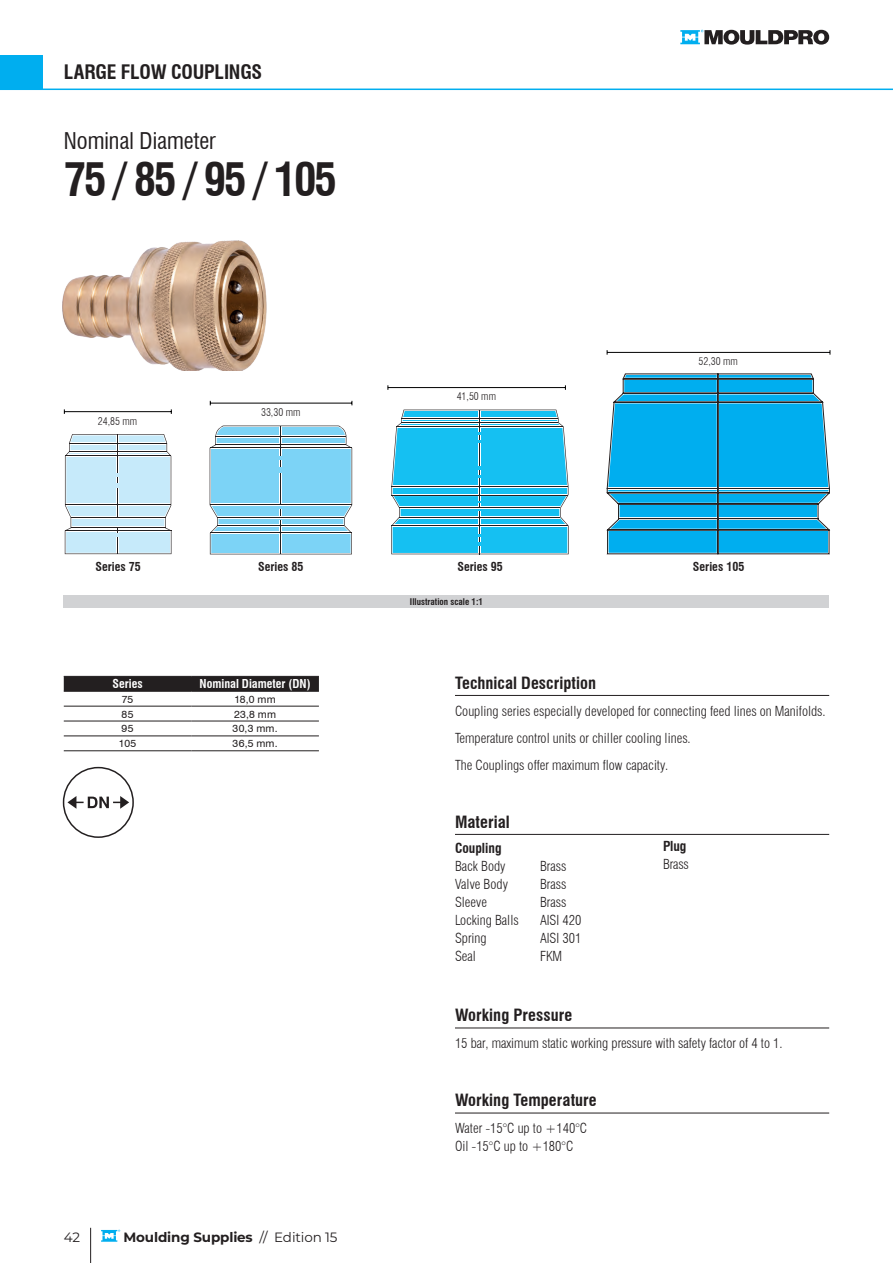
<style>
.page{position:relative;width:893px;height:1263px;background:#fff}
.page>*{position:absolute;margin:0;border:0;box-sizing:border-box;transform-origin:0 0}
.t1{font:700 condensed 45px "Swiss 721 BT";letter-spacing:-.05em;color:#231f20}
.t2{font:condensed 22.5px "Swiss 721 BT";color:#231f20}
.t3{font:700 condensed 19.5px "Swiss 721 BT";letter-spacing:-.01em;color:#231f20}
.t4{font:700 condensed 16.5px "Swiss 721 BT";letter-spacing:.005em;color:#231f20}
.t5{font:300 condensed 13.5px/27px "Swiss 721 BT";color:#231f20}
.t6{font:700 13.5px "Montserrat";letter-spacing:-.01em;color:#231f20}
.t7{font:700 condensed 13.5px "Swiss 721 BT";color:#231f20}
.t8{font:13.5px "Montserrat";color:#231f20}
.t9{font:700 condensed 12px "Swiss 721 BT";color:#231f20}
.t10{font:700 condensed 12px "Swiss 721 BT";color:#fff}
.t11{font:10.5px "Swiss 721 BT";letter-spacing:.02em;color:#231f20}
.t12{font:300 condensed 10.5px "Swiss 721 BT";color:#231f20}
.t13{font:700 condensed 9px "Swiss 721 BT";color:#231f20}
.s1{font-weight:400}
</style>
<div class="page">
<hr style="left:90px;top:1228px;width:1px;height:35px;background:#231f20">
<svg style="left:101px;top:1230px;width:19px;height:12px"></svg>
<svg style="left:680px;top:30px;width:149px;height:15px"></svg>
<div style="left:0;top:55px;width:43px;height:34px;background:#00aeef"></div>
<hr style="left:0;top:89px;width:893px;height:1px;background:#00aeef">
<hr style="left:455px;top:695px;width:374px;height:1px;background:#231f20">
<hr style="left:455px;top:1027px;width:374px;height:1px;background:#231f20">
<hr style="left:455px;top:1113px;width:374px;height:1px;background:#231f20">
<div style="left:64px;top:595px;width:765px;height:13px;background:#d1d2d4"></div>
<div style="left:64px;top:677px;width:255px;height:14px;background:#231f20"></div>
<hr style="left:64px;top:691px;width:127px;height:1px;background:#231f20">
<hr style="left:191px;top:691px;width:128px;height:1px;background:#231f20">
<hr style="left:64px;top:706px;width:127px;height:1px;background:#231f20">
<hr style="left:191px;top:706px;width:128px;height:1px;background:#231f20">
<hr style="left:64px;top:750px;width:127px;height:1px;background:#231f20">
<hr style="left:191px;top:750px;width:128px;height:1px;background:#231f20">
<hr style="left:64px;top:676px;width:127px;height:1px;background:#231f20">
<hr style="left:191px;top:676px;width:128px;height:1px;background:#231f20">
<hr style="left:64px;top:721px;width:127px;height:1px;background:#231f20">
<hr style="left:191px;top:721px;width:128px;height:1px;background:#231f20">
<hr style="left:64px;top:736px;width:127px;height:1px;background:#231f20">
<hr style="left:191px;top:736px;width:128px;height:1px;background:#231f20">
<div style="left:63px;top:767px;width:71px;height:71px;border:2px solid #231f20;border-radius:50%"></div>
<svg style="left:67px;top:796px;width:62px;height:13px"></svg>
<hr style="left:64px;top:411px;width:107px;height:1px;background:#000001">
<hr style="left:210px;top:403px;width:142px;height:1px;background:#000001">
<hr style="left:388px;top:387px;width:177px;height:1px;background:#000001">
<hr style="left:607px;top:352px;width:223px;height:1px;background:#000001">
<svg style="left:64px;top:434px;width:108px;height:121px"></svg>
<svg style="left:209px;top:425px;width:144px;height:130px"></svg>
<hr style="left:216px;top:436px;width:130px;height:1px;background:#231f20">
<hr style="left:216px;top:444px;width:130px;height:1px;background:#231f20">
<hr style="left:217px;top:517px;width:127px;height:1px;background:#231f20">
<hr style="left:217px;top:525px;width:127px;height:1px;background:#231f20">
<hr style="left:210px;top:533px;width:142px;height:1px;background:#231f20">
<hr style="left:210px;top:448px;width:142px;height:1px;background:#231f20">
<hr style="left:210px;top:504px;width:142px;height:1px;background:#231f20">
<svg style="left:391px;top:409px;width:178px;height:146px"></svg>
<svg style="left:606px;top:373px;width:224px;height:182px"></svg>
<img style="left:62px;top:240px;width:204px;height:131px">
<hr style="left:455px;top:834px;width:374px;height:1px;background:#231f20">
<h3 class="t3" style="left:64px;top:60px;width:200px">LARGE FLOW COUPLINGS</h3>
<h2 class="t2" style="left:64px;top:127px;width:154px">Nominal Diameter</h2>
<h1 class="t1" style="left:64px;top:153px;width:275px">75 / 85 / 95 / 105</h1>
<p class="t12" style="left:98px;top:414px;width:41px">24,85 mm</p>
<p class="t12" style="left:261px;top:406px;width:41px">33,30 mm</p>
<p class="t12" style="left:457px;top:390px;width:41px">41,50 mm</p>
<p class="t12" style="left:699px;top:355px;width:41px">52,30 mm</p>
<p class="t9" style="left:95px;top:559px;width:47px">Series 75</p>
<p class="t9" style="left:258px;top:559px;width:47px">Series 85</p>
<p class="t9" style="left:458px;top:559px;width:47px">Series 95</p>
<p class="t9" style="left:693px;top:559px;width:53px">Series 105</p>
<p class="t10" style="left:112px;top:677px;width:32px">Series</p>
<p class="t10" style="left:200px;top:677px;width:112px">Nominal Diameter (DN)</p>
<p class="t11" style="left:122px;top:692px;width:13px">75</p>
<p class="t11" style="left:234px;top:692px;width:43px">18,0 mm</p>
<p class="t11" style="left:122px;top:707px;width:13px">85</p>
<p class="t11" style="left:234px;top:707px;width:43px">23,8 mm</p>
<p class="t11" style="left:122px;top:722px;width:13px">95</p>
<p class="t11" style="left:233px;top:722px;width:46px">30,3 mm.</p>
<p class="t11" style="left:119px;top:737px;width:19px">105</p>
<p class="t11" style="left:233px;top:737px;width:47px">36,5 mm.</p>
<p class="t8" style="left:64px;top:1228px;width:18px">42</p>
<p class="t6" style="left:123px;top:1227px;width:215px">Moulding Supplies <span class="s1">// Edition 15</span></p>
<p class="t13" style="left:410px;top:596px;width:75px">Illustration scale 1:1</p>
<p class="t4" style="left:455px;top:673px;width:143px">Technical Description</p>
<p class="t5" style="left:455px;top:697px;width:372px">Coupling series especially developed for connecting feed lines on Manifolds.<br>Temperature control units or chiller cooling lines.<br>The Couplings offer maximum flow capacity.</p>
<p class="t4" style="left:455px;top:812px;width:56px">Material</p>
<p class="t7" style="left:455px;top:840px;width:48px">Coupling</p>
<p class="t5" style="left:455px;top:853px;width:52px">Back Body</p>
<p class="t5" style="left:540px;top:853px;width:28px">Brass</p>
<p class="t5" style="left:455px;top:871px;width:55px">Valve Body</p>
<p class="t5" style="left:540px;top:871px;width:28px">Brass</p>
<p class="t5" style="left:455px;top:889px;width:34px">Sleeve</p>
<p class="t5" style="left:540px;top:889px;width:28px">Brass</p>
<p class="t5" style="left:455px;top:907px;width:65px">Locking Balls</p>
<p class="t5" style="left:540px;top:907px;width:43px">AISI 420</p>
<p class="t5" style="left:455px;top:925px;width:33px">Spring</p>
<p class="t5" style="left:540px;top:925px;width:43px">AISI 301</p>
<p class="t5" style="left:455px;top:943px;width:22px">Seal</p>
<p class="t5" style="left:540px;top:943px;width:24px">FKM</p>
<p class="t7" style="left:663px;top:838px;width:25px">Plug</p>
<p class="t5" style="left:663px;top:851px;width:27px">Brass</p>
<p class="t4" style="left:455px;top:1005px;width:119px">Working Pressure</p>
<p class="t5" style="left:455px;top:1030px;width:329px">15 bar, maximum static working pressure with safety factor of 4 to 1.</p>
<p class="t4" style="left:455px;top:1090px;width:143px">Working Temperature</p>
<p class="t5" style="left:455px;top:1119px;width:134px;line-height:18px">Water -15°C up to +140°C<br>Oil -15°C up to +180°C</p>
</div>
